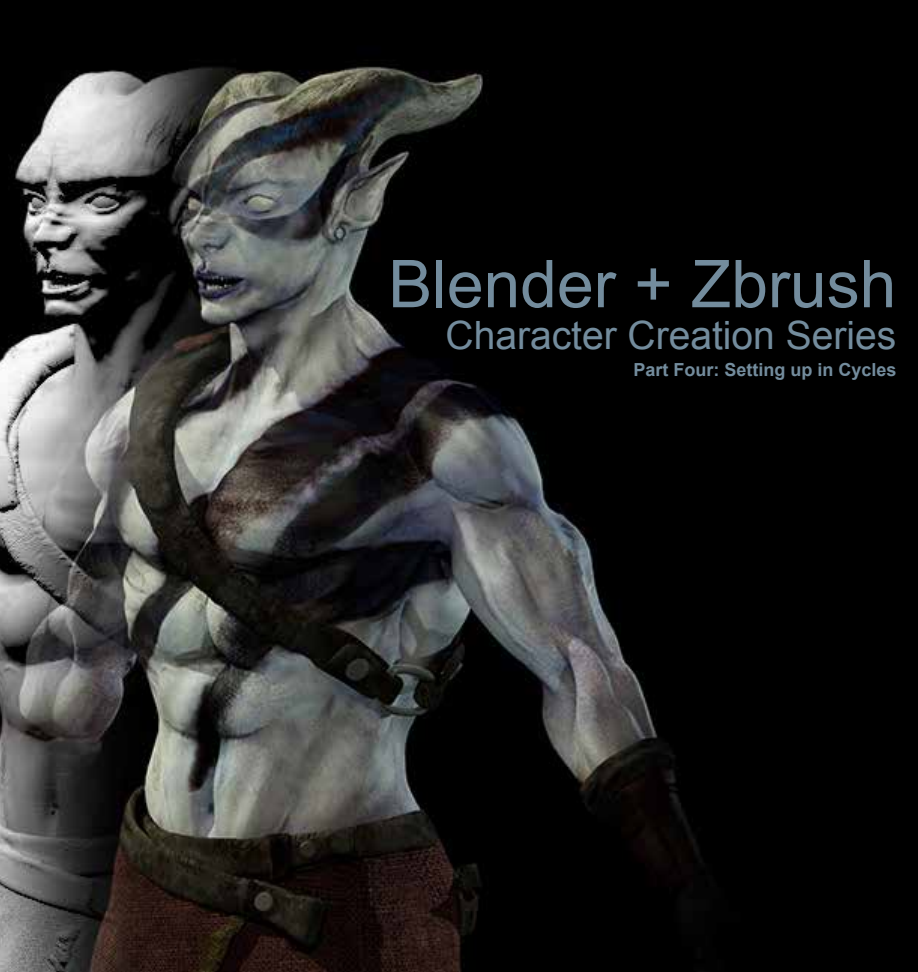
<style>
.page{position:relative;width:918px;height:972px;background:#fff}
.page>*{position:absolute;margin:0;border:0;box-sizing:border-box;transform-origin:0 0}
.t1{font:66px "Arial";color:#738c9d}
.t2{font:39px "Arial";color:#738c9d}
.t3{font:700 18px "Arial";color:#738c9d}
</style>
<div class="page">
<img style="left:0;top:0;width:918px;height:972px">
<h1 class="t1" style="left:388px;top:241px;width:510px">Blender + Zbrush</h1>
<h2 class="t2" style="left:446px;top:310px;width:452px">Character Creation Series</h2>
<p class="t3" style="left:633px;top:358px;width:265px">Part Four: Setting up in Cycles</p>
</div>
